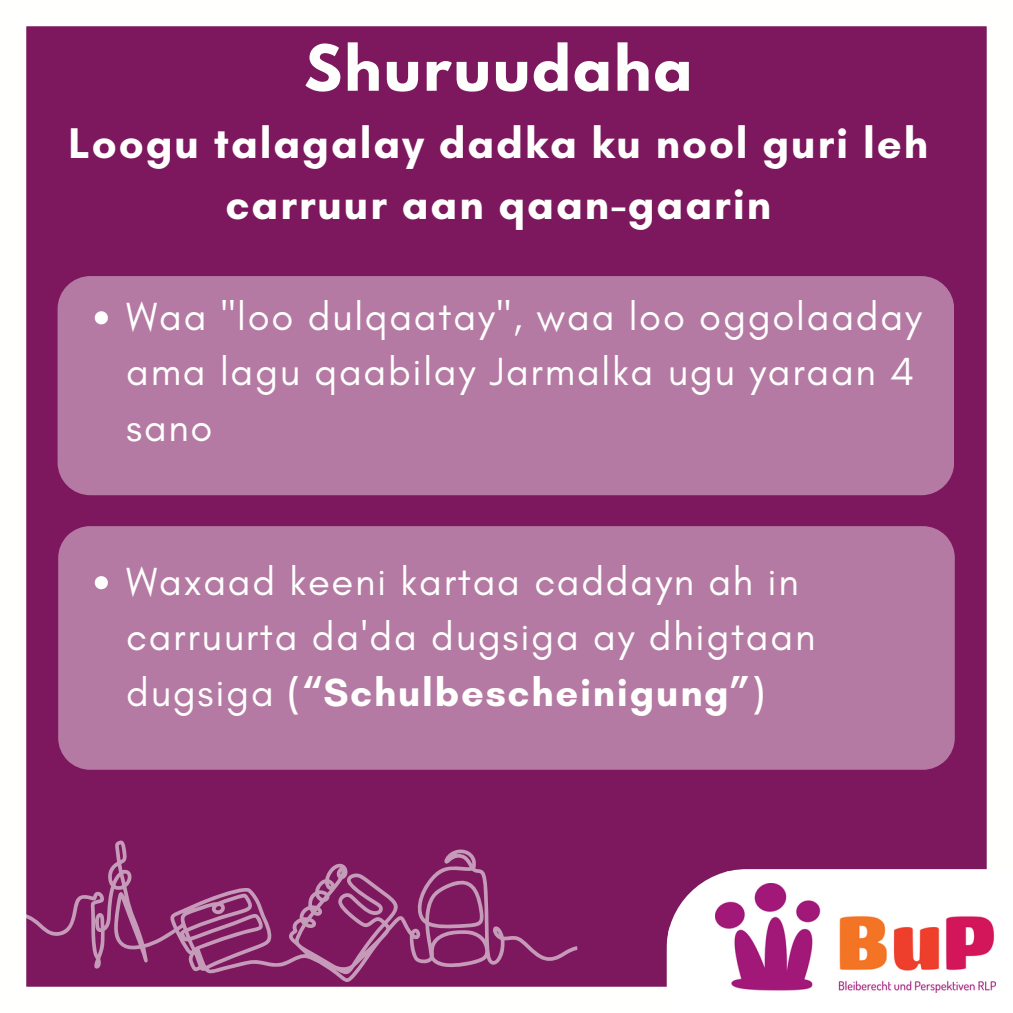
<style>
.page{position:relative;width:1013px;height:1013px;background:#fff}
.page>*{position:absolute;margin:0;border:0;box-sizing:border-box;transform-origin:0 0}
.t1{font:700 56.25px "League Spartan";letter-spacing:.045em;color:#fffffe}
.t2{font:700 43.75px/61px "Glacial Indifference";letter-spacing:.045em;color:#fffffe;text-align:center}
.t3{font:40px/55.2px "Glacial Indifference";letter-spacing:.045em;color:#fffffe}
.s1{font-weight:700}
</style>
<div class="page">
<div style="left:26px;top:26px;width:961px;height:961px;background:#7d185f"></div>
<svg style="left:666px;top:869px;width:330px;height:124px"></svg>
<img style="left:715px;top:883px;width:280px;height:109px">
<div style="left:58px;top:276px;width:895px;height:219px;background:#b47aa3;border-radius:33px"></div>
<div style="left:58px;top:526px;width:896px;height:243px;background:#b47aa3"></div>
<svg style="left:95px;top:311px;width:13px;height:13px"></svg>
<svg style="left:95px;top:576px;width:13px;height:13px"></svg>
<svg style="left:26px;top:839px;width:551px;height:144px;background:#882c6d"></svg>
<h1 class="t1" style="left:304px;top:40px;width:389px">Shuruudaha</h1>
<p class="t2" style="left:69px;top:112px;width:861px">Loogu talagalay dadka ku nool guri leh carruur aan qaan-gaarin</p>
<h2 class="t3" style="left:126px;top:288px;width:797px">Waa "loo dulqaatay", waa loo oggolaaday ama lagu qaabilay Jarmalka ugu yaraan 4 sano</h2>
<p class="t3" style="left:126px;top:553px;width:690px">Waxaad keeni kartaa caddayn ah in carruurta da'da dugsiga ay dhigtaan dugsiga <span class="s1">(“Schulbescheinigung”)</span></p>
</div>
